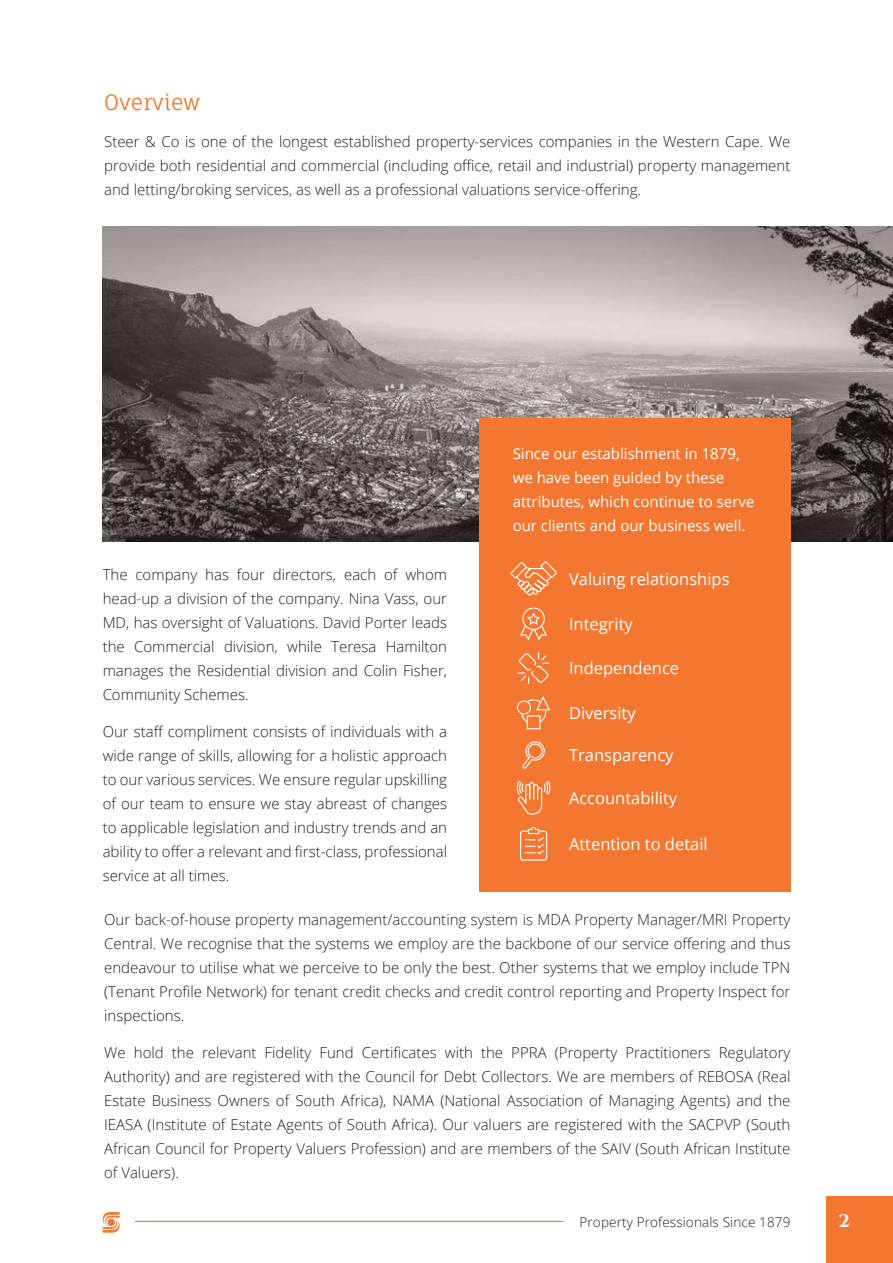
<style>
.page{position:relative;width:893px;height:1263px;background:#fff}
.page>*{position:absolute;margin:0;border:0;box-sizing:border-box;transform-origin:0 0}
.t1{font:21px "Fauna One";color:#f37731}
.t2{font:700 18px "Cinzel";color:#fff}
.t3{font:16.5px "Open Sans";color:#fff}
.t4{font:300 15px/24px "Open Sans";color:#231f20;text-align:justify}
.t5{font:15px/24px "Open Sans";color:#fff}
.t6{font:300 13.5px "Open Sans";letter-spacing:.01em;color:#231f20}
</style>
<div class="page">
<div style="left:826px;top:1196px;width:67px;height:67px;background:#f37731"></div>
<img style="left:103px;top:226px;width:790px;height:315px">
<svg style="left:103px;top:1212px;width:17px;height:21px"></svg>
<hr style="left:135px;top:1221px;width:428px;height:1px;background:#f37731">
<div style="left:479px;top:418px;width:311px;height:473px;background:#f37731"></div>
<svg style="left:510px;top:561px;width:47px;height:35px"></svg>
<div style="left:522px;top:607px;width:23px;height:23px;border:1px solid #fff;border-radius:50%"></div>
<svg style="left:520px;top:611px;width:28px;height:29px"></svg>
<svg style="left:518px;top:653px;width:31px;height:31px"></svg>
<svg style="left:522px;top:700px;width:24px;height:24px"></svg>
<div style="left:521px;top:699px;width:25px;height:25px;border:1px solid #fff;border-radius:50%"></div>
<div style="left:517px;top:701px;width:13px;height:13px;background:#f37731;border-radius:50%"></div>
<div style="left:517px;top:700px;width:14px;height:14px;border:1px solid #fff;border-radius:50%"></div>
<div style="left:527px;top:715px;width:14px;height:14px;background:#f37731;border:1px solid #fff"></div>
<svg style="left:535px;top:696px;width:16px;height:15px"></svg>
<svg style="left:522px;top:741px;width:23px;height:28px"></svg>
<svg style="left:516px;top:780px;width:35px;height:35px"></svg>
<svg style="left:520px;top:826px;width:28px;height:35px"></svg>
<p class="t1" style="left:104px;top:88px;width:98px">Overview</p>
<p class="t4" style="left:104px;top:129px;width:688px">Steer &amp; Co is one of the longest established property-services companies in the Western Cape. We provide both residential and commercial (including office, retail and industrial) property management and letting/broking services, as well as a professional valuations service-offering.</p>
<p class="t4" style="left:103px;top:562px;width:346px">The company has four directors, each of whom head-up a division of the company. Nina Vass, our MD, has oversight of Valuations. David Porter leads the Commercial division, while Teresa Hamilton manages the Residential division and Colin Fisher, Community Schemes.</p>
<p class="t4" style="left:103px;top:719px;width:346px">Our staff compliment consists of individuals with a wide range of skills, allowing for a holistic approach to our various services. We ensure regular upskilling of our team to ensure we stay abreast of changes to applicable legislation and industry trends and an ability to offer a relevant and first-class, professional service at all times.</p>
<p class="t5" style="left:513px;top:441px;width:243px">Since our establishment in 1879, we have been guided by these attributes, which continue to serve our clients and our business well.</p>
<p class="t3" style="left:569px;top:567px;width:162px">Valuing relationships</p>
<p class="t3" style="left:569px;top:613px;width:65px">Integrity</p>
<p class="t3" style="left:569px;top:657px;width:112px">Independence</p>
<p class="t3" style="left:569px;top:702px;width:68px">Diversity</p>
<p class="t3" style="left:569px;top:744px;width:106px">Transparency</p>
<p class="t3" style="left:569px;top:787px;width:110px">Accountability</p>
<p class="t3" style="left:569px;top:833px;width:140px">Attention to detail</p>
<p class="t4" style="left:104px;top:907px;width:688px">Our back-of-house property management/accounting system is MDA Property Manager/MRI Property Central. We recognise that the systems we employ are the backbone of our service offering and thus endeavour to utilise what we perceive to be only the best. Other systems that we employ include TPN (Tenant Profile Network) for tenant credit checks and credit control reporting and Property Inspect for inspections.</p>
<p class="t4" style="left:104px;top:1040px;width:688px">We hold the relevant Fidelity Fund Certificates with the PPRA (Property Practitioners Regulatory Authority) and are registered with the Council for Debt Collectors. We are members of REBOSA (Real Estate Business Owners of South Africa), NAMA (National Association of Managing Agents) and the IEASA (Institute of Estate Agents of South Africa). Our valuers are registered with the SACPVP (South African Council for Property Valuers Profession) and are members of the SAIV (South African Institute of Valuers).</p>
<p class="t6" style="left:579px;top:1212px;width:212px">Property Professionals Since 1879</p>
<p class="t2" style="left:839px;top:1209px;width:13px">2</p>
</div>
